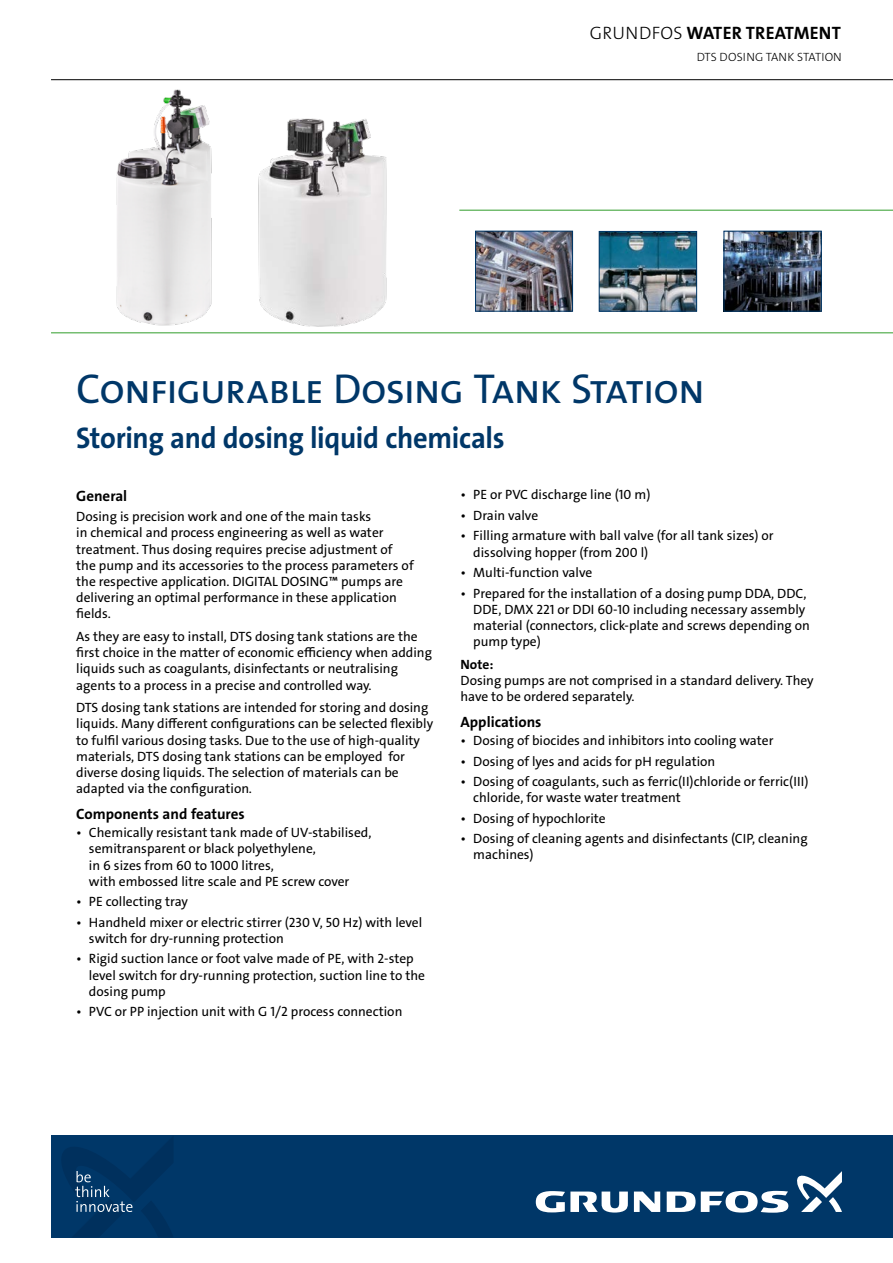
<style>
.page{position:relative;width:893px;height:1263px;background:#fff}
.page>*{position:absolute;margin:0;border:0;box-sizing:border-box;transform-origin:0 0}
.t1{font:42px "Grundfos The Sans V2 OT 5 R";letter-spacing:-.03em;color:#003768}
.t2{font:30px "Grundfos The Sans V2 OT 7 B";letter-spacing:-.01em;color:#003768;scale:.95 1}
.t3{font:18px "Grundfos The Sans V2 OT 7 B";letter-spacing:.015em;color:#000}
.t4{font:15px "Grundfos The Sans V2 OT 7 B";color:#000}
.t5{font:13.5px/16.2px "Grundfos The Sans V2 OT 5 R";color:#000}
.t6{font:13.5px "Grundfos The Sans V2 OT 7 B";color:#000}
.t7{font:12px "Grundfos The Sans V2 OT 3 L";letter-spacing:.015em;color:#000}
.s1{font-family:"Grundfos The Sans V2 OT 3 L"}
</style>
<div class="page">
<img style="left:601px;top:233px;width:94px;height:77px">
<div style="left:599px;top:231px;width:98px;height:81px;border:1px solid #003768"></div>
<img style="left:726px;top:233px;width:94px;height:77px">
<div style="left:724px;top:231px;width:98px;height:81px;border:1px solid #003768"></div>
<img style="left:477px;top:233px;width:94px;height:77px">
<div style="left:475px;top:231px;width:98px;height:81px;border:1px solid #003768"></div>
<hr style="left:51px;top:332px;width:842px;height:1px;background:#48a842">
<hr style="left:459px;top:210px;width:434px;height:1px;background:#48a842">
<img style="left:258px;top:118px;width:129px;height:209px">
<img style="left:116px;top:89px;width:96px;height:237px">
<div style="left:51px;top:1135px;width:842px;height:102px;background:#003768"></div>
<svg style="left:62px;top:1137px;width:111px;height:100px"></svg>
<svg style="left:634px;top:1191px;width:26px;height:21px"></svg>
<svg style="left:536px;top:1191px;width:92px;height:21px"></svg>
<svg style="left:667px;top:1191px;width:121px;height:22px"></svg>
<svg style="left:797px;top:1171px;width:45px;height:41px"></svg>
<hr style="left:51px;top:79px;width:842px;height:1px;background:#000">
<h3 class="t3" style="left:590px;top:21px;width:253px"><span class="s1">GRUNDFOS</span> Water Treatment</h3>
<p class="t7" style="left:697px;top:49px;width:147px">DTS DOSING TANK STATION</p>
<h1 class="t1" style="left:76px;top:361px;width:630px">Configurable Dosing Tank Station</h1>
<h2 class="t2" style="left:76px;top:418px;width:453px">Storing and dosing liquid chemicals</h2>
<p class="t4" style="left:76px;top:486px;width:53px">General</p>
<p class="t5" style="left:76px;top:509px;width:339px">Dosing is precision work and one of the main tasks<br>in chemical and process engineering as well as water treatment. Thus dosing requires precise adjustment of the pump and its accessories to the process parameters of the respective application. DIGITAL DOSING™ pumps are delivering an optimal performance in these application fields.</p>
<p class="t5" style="left:76px;top:628px;width:357px">As they are easy to install, DTS dosing tank stations are the first choice in the matter of economic efficiency when adding liquids such as coagulants, disinfectants or neutralising agents to a process in a precise and controlled way.</p>
<p class="t5" style="left:76px;top:700px;width:358px">DTS dosing tank stations are intended for storing and dosing liquids. Many different configurations can be selected flexibly to fulfil various dosing tasks. Due to the use of high-quality materials, DTS dosing tank stations can be employed for diverse dosing liquids. The selection of materials can be adapted via the configuration.</p>
<p class="t4" style="left:76px;top:804px;width:170px">Components and features</p>
<p class="t5" style="left:89px;top:824px;width:284px;text-indent:-13px">• Chemically resistant tank made of UV-stabilised, semitransparent or black polyethylene,<br>in 6 sizes from 60 to 1000 litres,<br>with embossed litre scale and PE screw cover</p>
<p class="t5" style="left:76px;top:894px;width:113px">• PE collecting tray</p>
<p class="t5" style="left:89px;top:914px;width:335px;text-indent:-13px">• Handheld mixer or electric stirrer (230 V, 50 Hz) with level switch for dry-running protection</p>
<p class="t5" style="left:89px;top:951px;width:338px;text-indent:-13px">• Rigid suction lance or foot valve made of PE, with 2-step level switch for dry-running protection, suction line to the dosing pump</p>
<p class="t5" style="left:76px;top:1003px;width:328px">• PVC or PP injection unit with G 1/2 process connection</p>
<p class="t5" style="left:460px;top:487px;width:191px">• PE or PVC discharge line (10 m)</p>
<p class="t5" style="left:460px;top:507px;width:79px">• Drain valve</p>
<p class="t5" style="left:473px;top:528px;width:302px;text-indent:-13px">• Filling armature with ball valve (for all tank sizes) or dissolving hopper (from 200 l)</p>
<p class="t5" style="left:460px;top:564px;width:133px">• Multi-function valve</p>
<p class="t5" style="left:473px;top:585px;width:338px;text-indent:-13px">• Prepared for the installation of a dosing pump DDA, DDC, DDE, DMX 221 or DDI 60-10 including necessary assembly material (connectors, click-plate and screws depending on pump type)</p>
<p class="t6" style="left:460px;top:655px;width:34px">Note:</p>
<p class="t5" style="left:460px;top:672px;width:355px">Dosing pumps are not comprised in a standard delivery. They have to be ordered separately.</p>
<p class="t4" style="left:460px;top:712px;width:82px">Applications</p>
<p class="t5" style="left:460px;top:732px;width:314px">• Dosing of biocides and inhibitors into cooling water</p>
<p class="t5" style="left:460px;top:753px;width:256px">• Dosing of lyes and acids for pH regulation</p>
<p class="t5" style="left:473px;top:773px;width:337px;text-indent:-13px">• Dosing of coagulants, such as ferric(II)chloride or ferric(III) chloride, for waste water treatment</p>
<p class="t5" style="left:460px;top:810px;width:147px">• Dosing of hypochlorite</p>
<p class="t5" style="left:473px;top:830px;width:336px;text-indent:-13px">• Dosing of cleaning agents and disinfectants (CIP, cleaning machines)</p>
</div>
